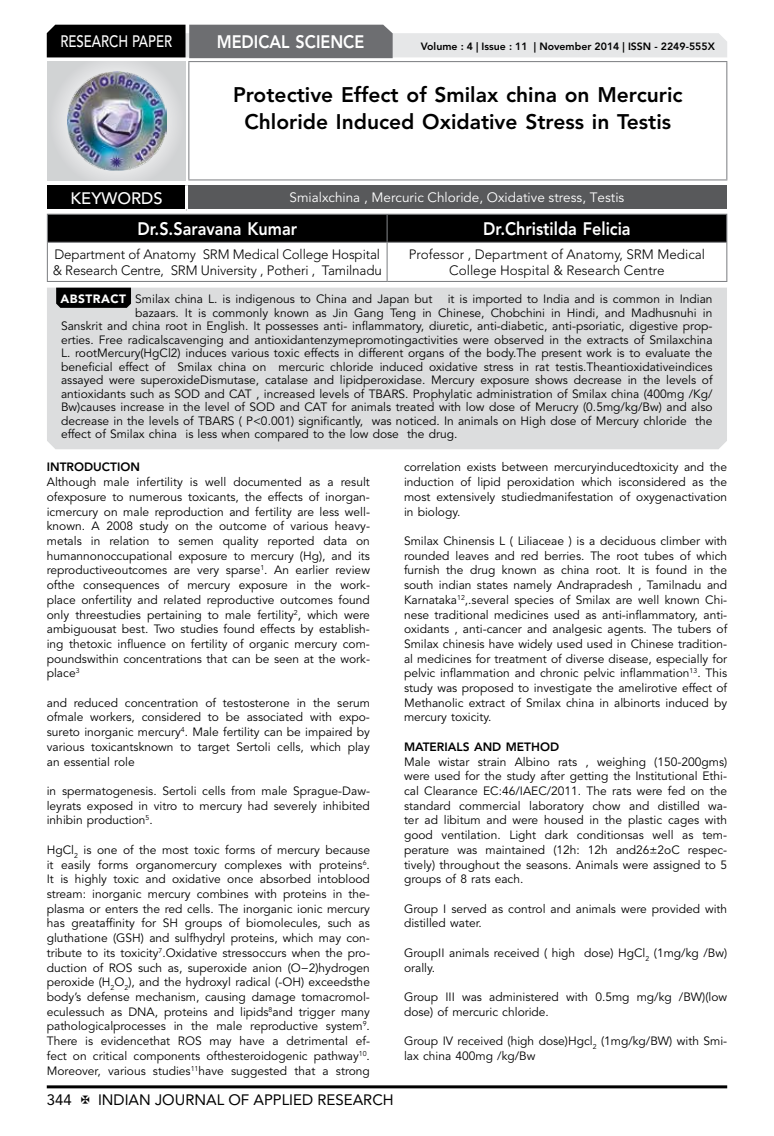
<style>
.page{position:relative;width:774px;height:1136px;background:#fff}
.page>*{position:absolute;margin:0;border:0;box-sizing:border-box;transform-origin:0 0}
.t1{font:800 21px/26.2px "Avenir LT Std";color:#000;text-align:center}
.t2{font:800 18px "Avenir LT Std";color:#fff;scale:.9 1}
.t3{font:500 16.5px "Avenir LT Std";color:#fff;scale:.8 1}
.t4{font:500 16.5px "Avenir LT Std";color:#fff}
.t5{font:15px "Avenir LT Std";color:#000}
.t6{font:300 13.5px/16.2px "Avenir LT Std";letter-spacing:-.01em;color:#000}
.t7{font:13.5px "Avenir LT Std";color:#fff}
.t8{font:12px/14.7px "Avenir LT Std";color:#000;text-align:justify}
.t9{font:800 12px "Avenir LT Std";color:#000}
.t10{font:800 10.5px "Avenir LT Std";color:#000}
.s1{font-weight:900;color:#fff}
</style>
<div class="page">
<hr style="left:47px;top:1085px;width:680px;height:3px;background:#000">
<div style="left:48px;top:62px;width:137px;height:118px;background:linear-gradient(to right,#d9dadb,#d9dadb)"></div>
<img style="left:68px;top:71px;width:99px;height:100px">
<svg style="left:47px;top:25px;width:680px;height:33px;background:#979899"></svg>
<hr style="left:188px;top:61px;width:539px;height:1px;background:#808285">
<hr style="left:188px;top:62px;width:1px;height:117px;background:#808285">
<hr style="left:726px;top:62px;width:1px;height:117px;background:#808285">
<hr style="left:188px;top:179px;width:539px;height:1px;background:#808285">
<svg style="left:47px;top:214px;width:680px;height:28px;background:#060606"></svg>
<hr style="left:47px;top:242px;width:340px;height:1px;background:#808285">
<hr style="left:47px;top:243px;width:1px;height:38px;background:#808285">
<hr style="left:387px;top:242px;width:340px;height:1px;background:#808285">
<hr style="left:387px;top:243px;width:1px;height:38px;background:#808285">
<hr style="left:726px;top:243px;width:1px;height:38px;background:#808285">
<hr style="left:47px;top:281px;width:340px;height:1px;background:#808285">
<hr style="left:387px;top:281px;width:340px;height:1px;background:#808285">
<div style="left:47px;top:185px;width:139px;height:25px;background:#000"></div>
<div style="left:186px;top:185px;width:541px;height:25px;background:#58595b"></div>
<hr style="left:185px;top:185px;width:3px;height:24px;background:#fff">
<hr style="left:47px;top:209px;width:139px;height:3px;background:#fff">
<hr style="left:186px;top:209px;width:541px;height:3px;background:#fff">
<div style="left:47px;top:287px;width:680px;height:162px;background:#dcddde"></div>
<svg style="left:56px;top:287px;width:75px;height:21px;background:#0b0b0b"></svg>
<h3 class="t3" style="left:60px;top:32px;width:139px">RESEARCH PAPER</h3>
<h2 class="t2" style="left:217px;top:31px;width:165px">MEDICAL SCIENCE</h2>
<p class="t10" style="left:421px;top:41px;width:296px">Volume : 4 | Issue : 11 | November 2014 | ISSN - 2249-555X</p>
<h1 class="t1" style="left:233px;top:82px;width:451px">Protective Effect of Smilax china on Mercuric<br>Chloride Induced Oxidative Stress in Testis</h1>
<h3 class="t4" style="left:71px;top:189px;width:94px">KEYWORDS</h3>
<p class="t7" style="left:290px;top:189px;width:336px">Smialxchina , Mercuric Chloride, Oxidative stress, Testis</p>
<h2 class="t2" style="left:137px;top:218px;width:179px">Dr.S.Saravana Kumar</h2>
<h2 class="t2" style="left:483px;top:218px;width:165px">Dr.Christilda Felicia</h2>
<p class="t6" style="left:53px;top:246px;width:331px">Department of Anatomy SRM Medical College Hospital &amp; Research Centre, SRM University , Potheri , Tamilnadu</p>
<p class="t6" style="left:409px;top:246px;width:298px;text-align:center">Professor , Department of Anatomy, SRM Medical<br>College Hospital &amp; Research Centre</p>
<p class="t8" style="left:60px;top:292px;width:374px"><span class="s1">ABSTRACT</span> Smilax china L. is indigenous to China and Japan but</p>
<p class="t8" style="left:448px;top:292px;width:266px">it is imported to India and is common in Indian</p>
<p class="t8" style="left:135px;top:305px;width:579px">bazaars. It is commonly known as Jin Gang Teng in Chinese, Chobchini in Hindi, and Madhusnuhi in</p>
<p class="t8" style="left:61px;top:319px;width:653px">Sanskrit and china root in English. It possesses anti- inflammatory, diuretic, anti-diabetic, anti-psoriatic, digestive prop-</p>
<p class="t8" style="left:61px;top:332px;width:653px">erties. Free radicalscavenging and antioxidantenzymepromotingactivities were observed in the extracts of Smilaxchina</p>
<p class="t8" style="left:61px;top:346px;width:653px">L. rootMercury(HgCl2) induces various toxic effects in different organs of the body.The present work is to evaluate the</p>
<p class="t8" style="left:61px;top:359px;width:653px">beneficial effect of Smilax china on mercuric chloride induced oxidative stress in rat testis.Theantioxidativeindices</p>
<p class="t8" style="left:61px;top:373px;width:653px">assayed were superoxideDismutase, catalase and lipidperoxidase. Mercury exposure shows decrease in the levels of</p>
<p class="t8" style="left:61px;top:386px;width:653px">antioxidants such as SOD and CAT , increased levels of TBARS. Prophylatic administration of Smilax china (400mg /Kg/</p>
<p class="t8" style="left:61px;top:400px;width:653px">Bw)causes increase in the level of SOD and CAT for animals treated with low dose of Merucry (0.5mg/kg/Bw) and also</p>
<p class="t8" style="left:61px;top:413px;width:653px">decrease in the levels of TBARS ( P&lt;0.001) significantly, was noticed. In animals on High dose of Mercury chloride the</p>
<p class="t8" style="left:61px;top:427px;width:398px">effect of Smilax china is less when compared to the low dose the drug.</p>
<p class="t9" style="left:47px;top:460px;width:95px">INTRODUCTION</p>
<p class="t8" style="left:47px;top:475px;width:325px">Although male infertility is well documented as a result ofexposure to numerous toxicants, the effects of inorgan&shy;icmercury on male reproduction and fertility are less well&shy;known. A 2008 study on the outcome of various heavy&shy;metals in relation to semen quality reported data on humannonoccupational exposure to mercury (Hg), and its reproductiveoutcomes are very sparse<sup>1</sup>. An earlier review ofthe consequences of mercury exposure in the work&shy;place onfertility and related reproductive outcomes found only threestudies pertaining to male fertility<sup>2</sup>, which were ambiguousat best. Two studies found effects by establish&shy;ing thetoxic influence on fertility of organic mercury com&shy;poundswithin concentrations that can be seen at the work&shy;place<sup>3</sup></p>
<p class="t8" style="left:47px;top:695px;width:325px">and reduced concentration of testosterone in the serum ofmale workers, considered to be associated with expo&shy;sureto inorganic mercury<sup>4</sup>. Male fertility can be impaired by various toxicantsknown to target Sertoli cells, which play an essential role</p>
<p class="t8" style="left:47px;top:783px;width:325px">in spermatogenesis. Sertoli cells from male Sprague-Daw&shy;leyrats exposed in vitro to mercury had severely inhibited inhibin production<sup>5</sup>.</p>
<p class="t8" style="left:47px;top:842px;width:325px">HgCl<sub>2</sub> is one of the most toxic forms of mercury because it easily forms organomercury complexes with proteins<sup>6</sup>.<br>It is highly toxic and oxidative once absorbed intoblood stream: inorganic mercury combines with proteins in the&shy;plasma or enters the red cells. The inorganic ionic mercury has greataffinity for SH groups of biomolecules, such as gluthatione (GSH) and sulfhydryl proteins, which may con&shy;tribute to its toxicity<sup>7</sup>.Oxidative stressoccurs when the pro&shy;duction of ROS such as, superoxide anion (O−2)hydrogen peroxide (H<sub>2</sub>O<sub>2</sub>), and the hydroxyl radical (-OH) exceedsthe body’s defense mechanism, causing damage tomacromol&shy;eculessuch as DNA, proteins and lipids<sup>8</sup>and trigger many pathologicalprocesses in the male reproductive system<sup>9</sup>.<br>There is evidencethat ROS may have a detrimental ef&shy;fect on critical components ofthesteroidogenic pathway<sup>10</sup>.<br>Moreover, various studies<sup>11</sup>have suggested that a strong</p>
<p class="t8" style="left:404px;top:460px;width:325px">correlation exists between mercuryinducedtoxicity and the induction of lipid peroxidation which isconsidered as the most extensively studiedmanifestation of oxygenactivation in biology.</p>
<p class="t8" style="left:404px;top:533px;width:325px">Smilax Chinensis L ( Liliaceae ) is a deciduous climber with rounded leaves and red berries. The root tubes of which furnish the drug known as china root. It is found in the south indian states namely Andrapradesh , Tamilnadu and Karnataka<sup>12</sup>,.several species of Smilax are well known Chi&shy;nese traditional medicines used as anti-inflammatory, anti&shy;oxidants , anti-cancer and analgesic agents. The tubers of Smilax chinesis have widely used used in Chinese tradition&shy;al medicines for treatment of diverse disease, especially for pelvic inflammation and chronic pelvic inflammation<sup>13</sup>. This study was proposed to investigate the amelirotive effect of Methanolic extract of Smilax china in albinorts induced by mercury toxicity.</p>
<p class="t9" style="left:404px;top:739px;width:157px">MATERIALS AND METHOD</p>
<p class="t8" style="left:404px;top:754px;width:325px">Male wistar strain Albino rats , weighing (150-200gms) were used for the study after getting the Institutional Ethi&shy;cal Clearance EC:46/IAEC/2011. The rats were fed on the standard commercial laboratory chow and distilled wa&shy;ter ad libitum and were housed in the plastic cages with good ventilation. Light dark conditionsas well as tem&shy;perature was maintained (12h: 12h and26±2oC respec&shy;tively) throughout the seasons. Animals were assigned to 5 groups of 8 rats each.</p>
<p class="t8" style="left:404px;top:901px;width:325px">Group I served as control and animals were provided with distilled water.</p>
<p class="t8" style="left:404px;top:945px;width:325px">GroupII animals received ( high dose) HgCl<sub>2</sub> (1mg/kg /Bw) orally.</p>
<p class="t8" style="left:404px;top:989px;width:325px">Group III was administered with 0.5mg mg/kg /BW)(low dose) of mercuric chloride.</p>
<p class="t8" style="left:404px;top:1033px;width:325px">Group IV received (high dose)Hgcl<sub>2</sub> (1mg/kg/BW) with Smi&shy;lax china 400mg /kg/Bw</p>
<p class="t5" style="left:47px;top:1090px;width:27px">344</p>
<p class="t5" style="left:98px;top:1090px;width:297px">INDIAN JOURNAL OF APPLIED RESEARCH</p>
</div>
